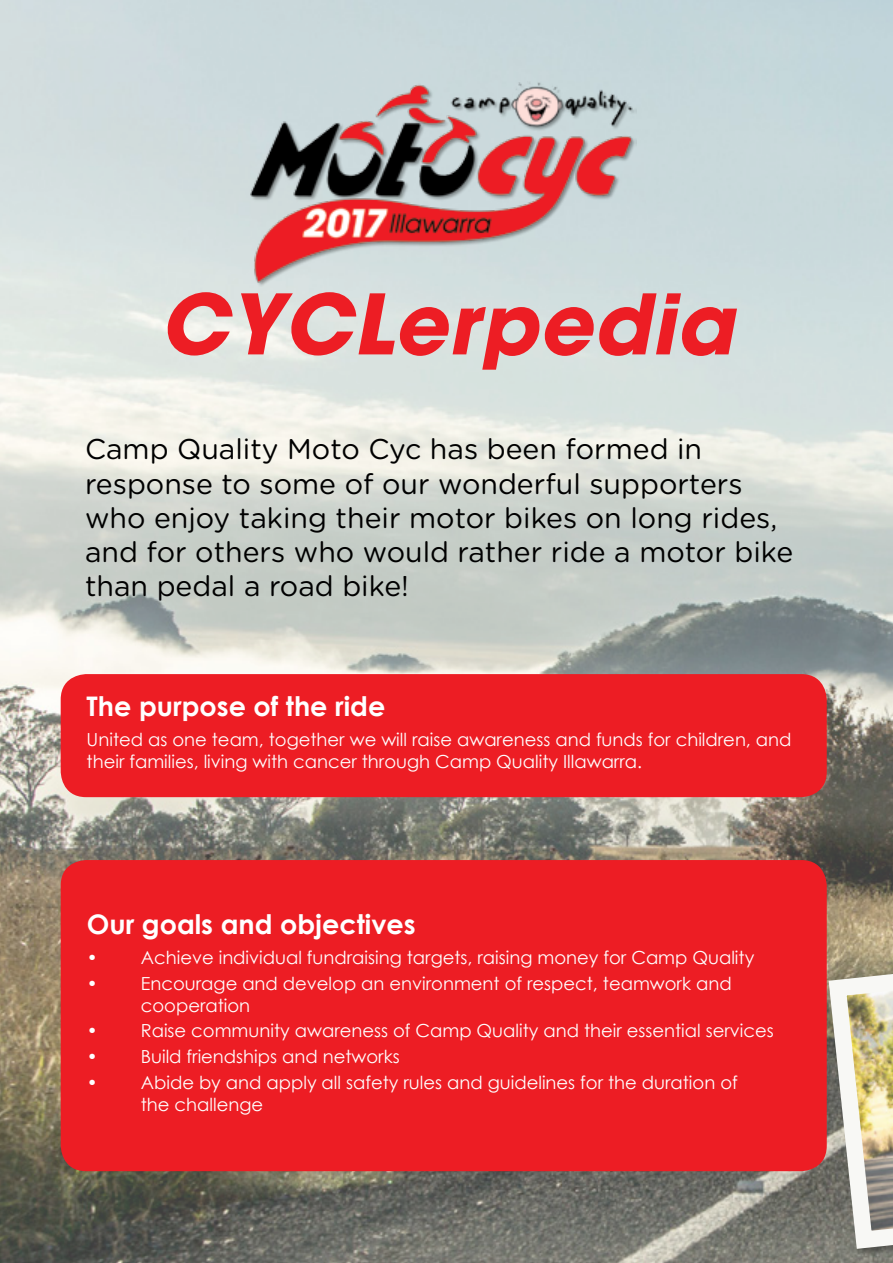
<style>
.page{position:relative;width:893px;height:1263px;background:#fff}
.page>*{position:absolute;margin:0;border:0;box-sizing:border-box;transform-origin:0 0}
.t1{font:italic 700 82.5px "Avant Garde";letter-spacing:.01em;color:#ed1d24}
.Body{font:28.5px/34.2px "Gotham Rounded";color:#000}
.t2{font:700 27px "Century Gothic";color:#fff}
.t3{font:18px/21.6px "Century Gothic";color:#fff}
</style>
<div class="page">
<img style="left:0;top:0;width:893px;height:1263px">
<div style="left:61px;top:674px;width:766px;height:123px;background:#ed1d24;border-radius:26px"></div>
<div style="left:61px;top:860px;width:766px;height:311px;background:#ed1d24;border-radius:26px"></div>
<img style="left:819px;top:930px;width:74px;height:328px">
<img style="left:251px;top:81px;width:385px;height:206px">
<p class="t1" style="left:159px;top:270px;width:576px">CYCLerpedia</p>
<p class="Body" style="left:85px;top:431px;width:710px">Camp Quality Moto Cyc has been formed in response to some of our wonderful supporters who enjoy taking their motor bikes on long rides, and for others who would rather ride a motor bike than pedal a road bike!</p>
<p class="t2" style="left:87px;top:686px;width:300px">The purpose of the ride</p>
<p class="t3" style="left:87px;top:729px;width:706px">United as one team, together we will raise awareness and funds for children, and their families, living with cancer through Camp Quality Illawarra.</p>
<p class="t2" style="left:87px;top:904px;width:330px">Our goals and objectives</p>
<p class="t3" style="left:87px;top:946px;width:669px">• Achieve individual fundraising targets, raising money for Camp Quality</p>
<p class="t3" style="left:141px;top:972px;width:592px;text-indent:-54px">• Encourage and develop an environment of respect, teamwork and cooperation</p>
<p class="t3" style="left:87px;top:1020px;width:688px">• Raise community awareness of Camp Quality and their essential services</p>
<p class="t3" style="left:87px;top:1046px;width:314px">• Build friendships and networks</p>
<p class="t3" style="left:141px;top:1071px;width:598px;text-indent:-54px">• Abide by and apply all safety rules and guidelines for the duration of the challenge</p>
</div>
